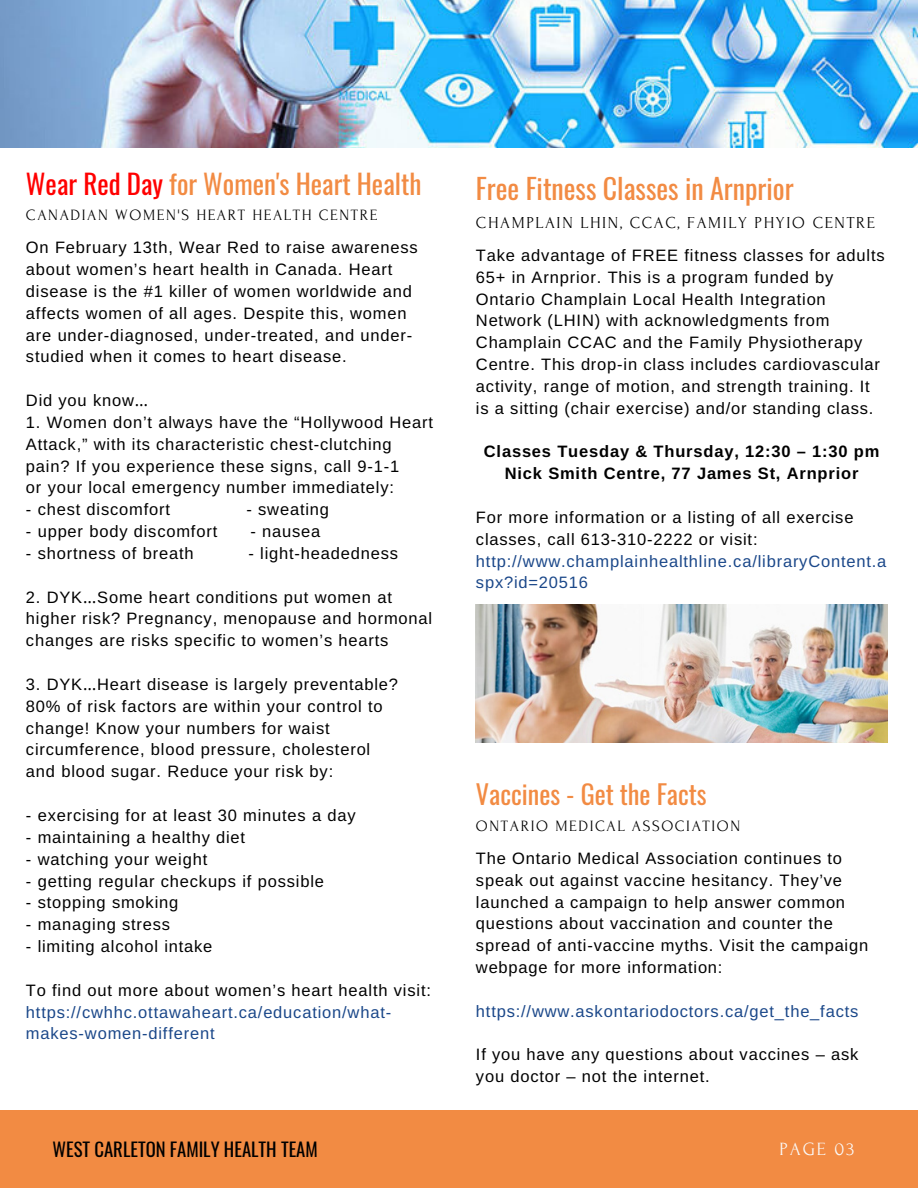
<style>
.page{position:relative;width:918px;height:1188px;background:#fff}
.page>*{position:absolute;margin:0;border:0;box-sizing:border-box;transform-origin:0 0}
.t1{font:27.9px "Oswald";color:#f28b43}
.t2{font:27px "Oswald";color:#f28b43}
.t3{font:26.25px "Oswald";color:#f28b43}
.t4{font:18.6px "Oswald";color:#000}
.t5{font:18.6px "Forum";letter-spacing:.1em;color:#fafafa}
.t6{font:16.8px "Forum";letter-spacing:.1em;color:#000}
.t7{font:16.5px/21.9px "Arimo";letter-spacing:.05em;color:#000}
.t8{font:16.5px/21.9px "Arimo";letter-spacing:.05em;color:#1a4789}
.t9{font:700 16.5px/21.9px "Arimo";letter-spacing:.05em;color:#000;text-align:center}
.t10{font:15.75px "Forum";letter-spacing:.1em;color:#000}
.s1{color:#f00}
.s2{font-family:"Noto Sans Gurmukhi"}
</style>
<div class="page">
<div style="left:0;top:1110px;width:918px;height:78px;background:#f28b43"></div>
<img style="left:0;top:0;width:917px;height:147px">
<img style="left:476px;top:604px;width:412px;height:139px">
<h2 class="t2" style="left:26px;top:162px;width:397px"><span class="s1">Wear Red Day</span> for Women's Heart Health</h2>
<p class="t10" style="left:26px;top:207px;width:353px">CANADIAN WOMEN'S HEART HEALTH CENTRE</p>
<p class="t7" style="left:26px;top:237px;width:393px">On February 13th, Wear Red to raise awareness about women’s heart health in Canada. Heart disease is the #1 killer of women worldwide and affects women of all ages. Despite this, women are under-diagnosed, under-treated, and under&shy;studied when it comes to heart disease.</p>
<p class="t7" style="left:26px;top:389px;width:124px">Did you know<span class="s2">…</span></p>
<p class="t7" style="left:26px;top:411px;width:409px">1. Women don’t always have the “Hollywood Heart Attack,” with its characteristic chest-clutching pain? If you experience these signs, call 9-1-1<br>or your local emergency number immediately:</p>
<p class="t7" style="left:26px;top:499px;width:146px">- chest discomfort</p>
<p class="t7" style="left:247px;top:499px;width:84px">- sweating</p>
<p class="t7" style="left:26px;top:520px;width:193px">- upper body discomfort</p>
<p class="t7" style="left:250px;top:520px;width:71px">- nausea</p>
<p class="t7" style="left:26px;top:542px;width:169px">- shortness of breath</p>
<p class="t7" style="left:248px;top:542px;width:151px">- light-headedness</p>
<p class="t7" style="left:26px;top:586px;width:408px">2. DYK<span class="s2">…</span>Some heart conditions put women at higher risk? Pregnancy, menopause and hormonal changes are risks specific to women’s hearts</p>
<p class="t7" style="left:26px;top:673px;width:374px">3. DYK<span class="s2">…</span>Heart disease is largely preventable?<br>80% of risk factors are within your control to change! Know your numbers for waist circumference, blood pressure, cholesterol and blood sugar. Reduce your risk by:</p>
<p class="t7" style="left:26px;top:804px;width:331px">- exercising for at least 30 minutes a day</p>
<p class="t7" style="left:26px;top:826px;width:221px">- maintaining a healthy diet</p>
<p class="t7" style="left:26px;top:848px;width:183px">- watching your weight</p>
<p class="t7" style="left:26px;top:870px;width:300px">- getting regular checkups if possible</p>
<p class="t7" style="left:26px;top:892px;width:154px">- stopping smoking</p>
<p class="t7" style="left:26px;top:913px;width:146px">- managing stress</p>
<p class="t7" style="left:26px;top:935px;width:188px">- limiting alcohol intake</p>
<p class="t7" style="left:26px;top:979px;width:407px">To find out more about women’s heart health visit:</p>
<p class="t8" style="left:26px;top:1001px;width:367px">https://cwhhc.ottawaheart.ca/education/what&shy;makes-women-different</p>
<h1 class="t1" style="left:476px;top:167px;width:319px">Free Fitness Classes in Arnprior</h1>
<p class="t6" style="left:476px;top:214px;width:401px">CHAMPLAIN LHIN, CCAC, FAMILY PHYIO CENTRE</p>
<p class="t7" style="left:476px;top:244px;width:410px">Take advantage of FREE fitness classes for adults 65+ in Arnprior. This is a program funded by Ontario Champlain Local Health Integration Network (LHIN) with acknowledgments from Champlain CCAC and the Family Physiotherapy Centre. This drop-in class includes cardiovascular activity, range of motion, and strength training. It is a sitting (chair exercise) and/or standing class.</p>
<p class="t9" style="left:484px;top:441px;width:397px">Classes Tuesday &amp; Thursday, 12:30 – 1:30 pm<br>Nick Smith Centre, 77 James St, Arnprior</p>
<p class="t7" style="left:476px;top:506px;width:379px">For more information or a listing of all exercise classes, call 613-310-2222 or visit:</p>
<p class="t8" style="left:476px;top:550px;width:412px">http://www.champlainhealthline.ca/libraryContent.a spx?id=20516</p>
<h3 class="t3" style="left:476px;top:774px;width:232px">Vaccines - Get the Facts</h3>
<p class="t10" style="left:476px;top:817px;width:266px">ONTARIO MEDICAL ASSOCIATION</p>
<p class="t7" style="left:476px;top:847px;width:394px">The Ontario Medical Association continues to speak out against vaccine hesitancy. They’ve launched a campaign to help answer common questions about vaccination and counter the spread of anti-vaccine myths. Visit the campaign webpage for more information:</p>
<p class="t8" style="left:476px;top:1000px;width:384px">https://www.askontariodoctors.ca/get_the_facts</p>
<p class="t7" style="left:476px;top:1044px;width:384px">If you have any questions about vaccines – ask you doctor – not the internet.</p>
<p class="t4" style="left:53px;top:1135px;width:267px">WEST CARLETON FAMILY HEALTH TEAM</p>
<p class="t5" style="left:780px;top:1139px;width:76px">PAGE 03</p>
</div>
